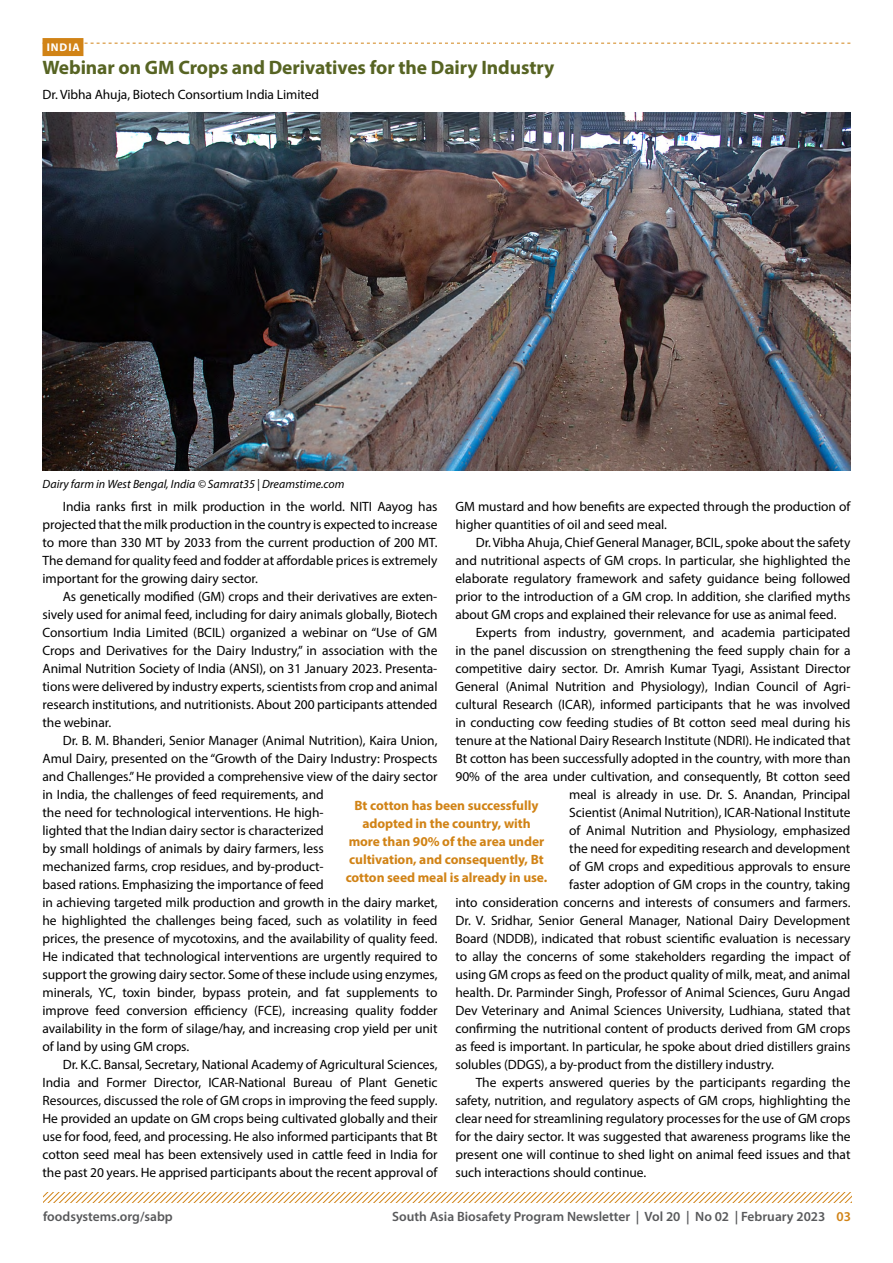
<style>
.page{position:relative;width:893px;height:1263px;background:#fff}
.page>*{position:absolute;margin:0;border:0;box-sizing:border-box;transform-origin:0 0}
.t1{font:700 19.5px "Myriad Pro";letter-spacing:-.005em;color:#576423}
.t2{font:13.5px/18px "Myriad Pro";letter-spacing:-.005em;color:#000;text-align:justify}
.t3{font:700 13.5px/18px "Myriad Pro";letter-spacing:-.005em;color:#d18316;text-align:center}
.t4{font:600 13.5px "Myriad Pro";color:#58595b}
.t5{font:italic 12px "Myriad Pro";color:#000}
.t6{font:700 11.25px "Myriad Pro";letter-spacing:.08em;color:#fff}
.s1{color:#d18316}
</style>
<div class="page">
<svg style="left:43px;top:1193px;width:808px;height:9px"></svg>
<div style="left:43px;top:38px;width:40px;height:18px;background:#d18316"></div>
<svg style="left:83px;top:43px;width:767px;height:1px"></svg>
<img style="left:43px;top:113px;width:807px;height:357px">
<p class="t6" style="left:47px;top:40px;width:34px">INDIA</p>
<h1 class="t1" style="left:43px;top:55px;width:513px">Webinar on GM Crops and Derivatives for the Dairy Industry</h1>
<p class="t2" style="left:43px;top:85px;width:278px">Dr. Vibha Ahuja, Biotech Consortium India Limited</p>
<p class="t5" style="left:43px;top:476px;width:303px">Dairy farm in West Bengal, India © Samrat35 | Dreamstime.com</p>
<p class="t2" style="left:455px;top:497px;width:396px">GM mustard and how benefits are expected through the production of higher quantities of oil and seed meal.</p>
<p class="t2" style="left:455px;top:533px;width:396px;text-indent:20px">Dr. Vibha Ahuja, Chief General Manager, BCIL, spoke about the safety and nutritional aspects of GM crops. In particular, she highlighted the elaborate regulatory framework and safety guidance being followed prior to the introduction of a GM crop. In addition, she clarified myths about GM crops and explained their relevance for use as animal feed.</p>
<p class="t2" style="left:476px;top:623px;width:376px">Experts from industry, government, and academia participated</p>
<p class="t2" style="left:455px;top:641px;width:396px">in the panel discussion on strengthening the feed supply chain for a</p>
<p class="t2" style="left:455px;top:659px;width:396px">competitive dairy sector. Dr. Amrish Kumar Tyagi, Assistant Director</p>
<p class="t2" style="left:455px;top:677px;width:396px">General (Animal Nutrition and Physiology), Indian Council of Agri-</p>
<p class="t2" style="left:455px;top:695px;width:396px">cultural Research (ICAR), informed participants that he was involved</p>
<p class="t2" style="left:455px;top:713px;width:396px">in conducting cow feeding studies of Bt cotton seed meal during his</p>
<p class="t2" style="left:455px;top:731px;width:396px">tenure at the National Dairy Research Institute (NDRI). He indicated that</p>
<p class="t2" style="left:455px;top:749px;width:396px">Bt cotton has been successfully adopted in the country, with more than</p>
<p class="t2" style="left:455px;top:767px;width:396px">90% of the area under cultivation, and consequently, Bt cotton seed</p>
<p class="t2" style="left:569px;top:785px;width:283px">meal is already in use. Dr. S. Anandan, Principal</p>
<p class="t2" style="left:569px;top:803px;width:283px">Scientist (Animal Nutrition), ICAR-National Institute</p>
<p class="t2" style="left:569px;top:821px;width:283px">of Animal Nutrition and Physiology, emphasized</p>
<p class="t2" style="left:569px;top:839px;width:283px">the need for expediting research and development</p>
<p class="t2" style="left:569px;top:857px;width:283px">of GM crops and expeditious approvals to ensure</p>
<p class="t2" style="left:569px;top:875px;width:283px">faster adoption of GM crops in the country, taking</p>
<p class="t2" style="left:455px;top:893px;width:396px">into consideration concerns and interests of consumers and farmers.</p>
<p class="t2" style="left:455px;top:911px;width:396px">Dr. V. Sridhar, Senior General Manager, National Dairy Development</p>
<p class="t2" style="left:455px;top:929px;width:396px">Board (NDDB), indicated that robust scientific evaluation is necessary</p>
<p class="t2" style="left:455px;top:947px;width:396px">to allay the concerns of some stakeholders regarding the impact of</p>
<p class="t2" style="left:455px;top:965px;width:396px">using GM crops as feed on the product quality of milk, meat, and animal</p>
<p class="t2" style="left:455px;top:983px;width:396px">health. Dr. Parminder Singh, Professor of Animal Sciences, Guru Angad</p>
<p class="t2" style="left:455px;top:1001px;width:396px">Dev Veterinary and Animal Sciences University, Ludhiana, stated that</p>
<p class="t2" style="left:455px;top:1019px;width:396px">confirming the nutritional content of products derived from GM crops</p>
<p class="t2" style="left:455px;top:1037px;width:396px">as feed is important. In particular, he spoke about dried distillers grains</p>
<p class="t2" style="left:455px;top:1055px;width:320px">solubles (DDGS), a by-product from the distillery industry.</p>
<p class="t2" style="left:476px;top:1073px;width:376px">The experts answered queries by the participants regarding the</p>
<p class="t2" style="left:455px;top:1091px;width:396px">safety, nutrition, and regulatory aspects of GM crops, highlighting the</p>
<p class="t2" style="left:455px;top:1109px;width:396px">clear need for streamlining regulatory processes for the use of GM crops</p>
<p class="t2" style="left:455px;top:1127px;width:396px">for the dairy sector. It was suggested that awareness programs like the</p>
<p class="t2" style="left:455px;top:1145px;width:396px">present one will continue to shed light on animal feed issues and that</p>
<p class="t2" style="left:455px;top:1163px;width:192px">such interactions should continue.</p>
<p class="t2" style="left:43px;top:497px;width:396px;text-indent:20px">India ranks first in milk production in the world. NITI Aayog has projected that the milk production in the country is expected to increase to more than 330 MT by 2033 from the current production of 200 MT.<br>The demand for quality feed and fodder at affordable prices is extremely important for the growing dairy sector.</p>
<p class="t2" style="left:43px;top:587px;width:396px;text-indent:20px">As genetically modified (GM) crops and their derivatives are exten&shy;sively used for animal feed, including for dairy animals globally, Biotech Consortium India Limited (BCIL) organized a webinar on “Use of GM Crops and Derivatives for the Dairy Industry,” in association with the Animal Nutrition Society of India (ANSI), on 31 January 2023. Presenta&shy;tions were delivered by industry experts, scientists from crop and animal research institutions, and nutritionists. About 200 participants attended the webinar.</p>
<p class="t2" style="left:43px;top:731px;width:396px;text-align:left;text-indent:20px">Dr. B. M. Bhanderi, Senior Manager (Animal Nutrition), Kaira Union, Amul Dairy, presented on the “Growth of the Dairy Industry: Prospects and Challenges.” He provided a comprehensive view of the dairy sector in India, the challenges of feed requirements, and<br>the need for technological interventions. He high-<br>lighted that the Indian dairy sector is characterized<br>by small holdings of animals by dairy farmers, less<br>mechanized farms, crop residues, and by-product-<br>based rations. Emphasizing the importance of feed<br>in achieving targeted milk production and growth in the dairy market, he highlighted the challenges being faced, such as volatility in feed prices, the presence of mycotoxins, and the availability of quality feed.<br>He indicated that technological interventions are urgently required to support the growing dairy sector. Some of these include using enzymes, minerals, YC, toxin binder, bypass protein, and fat supplements to improve feed conversion efficiency (FCE), increasing quality fodder availability in the form of silage/hay, and increasing crop yield per unit of land by using GM crops.</p>
<p class="t2" style="left:43px;top:1055px;width:396px;text-indent:20px">Dr. K.C. Bansal, Secretary, National Academy of Agricultural Sciences, India and Former Director, ICAR-National Bureau of Plant Genetic Resources, discussed the role of GM crops in improving the feed supply.<br>He provided an update on GM crops being cultivated globally and their use for food, feed, and processing. He also informed participants that Bt cotton seed meal has been extensively used in cattle feed in India for the past 20 years. He apprised participants about the recent approval of</p>
<p class="t3" style="left:346px;top:796px;width:203px">Bt cotton has been successfully adopted in the country, with more than 90% of the area under cultivation, and consequently, Bt cotton seed meal is already in use.</p>
<p class="t4" style="left:43px;top:1208px;width:131px">foodsystems.org/sabp</p>
<p class="t4" style="left:392px;top:1208px;width:460px">South Asia Biosafety Program Newsletter | Vol 20 | No 02 | February 2023 <span class="s1">03</span></p>
</div>
